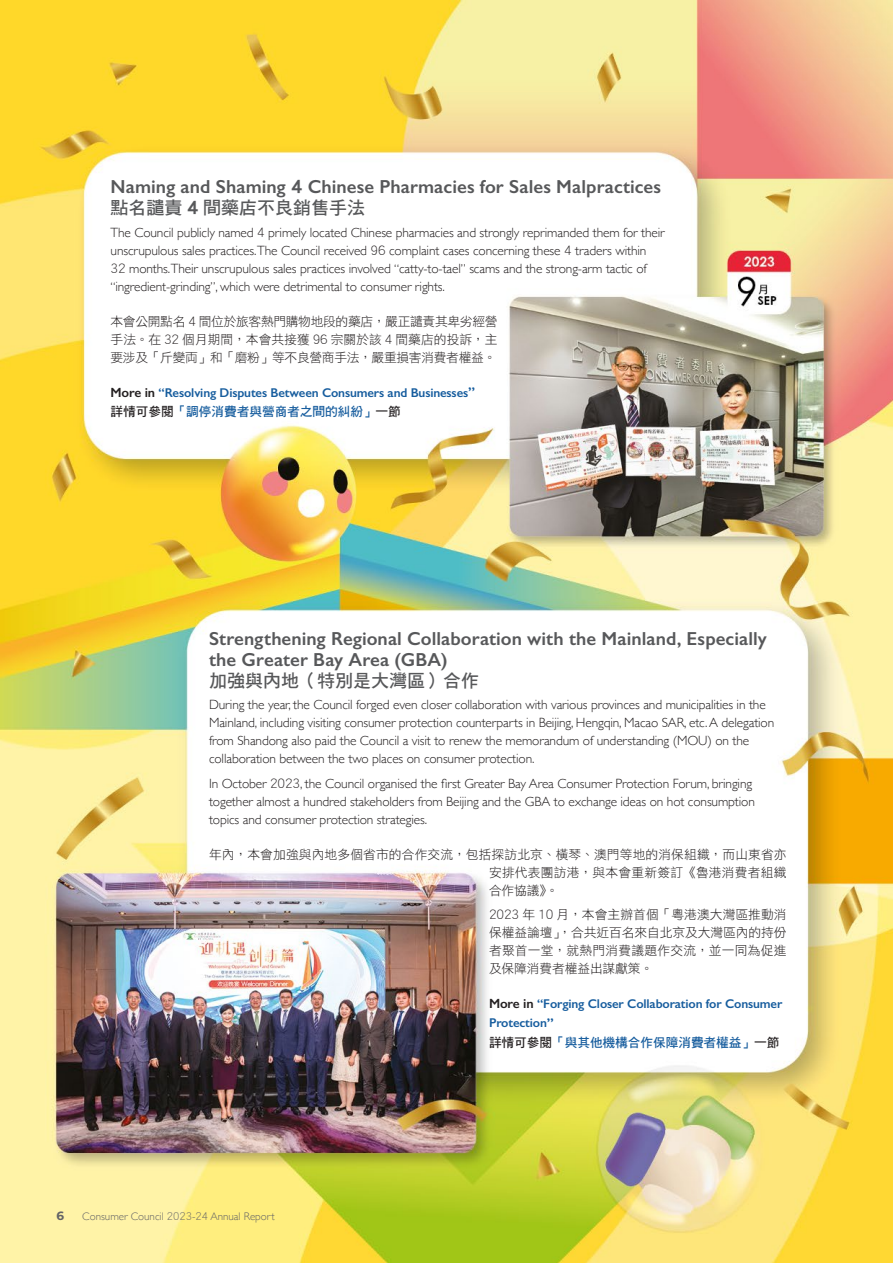
<style>
.page{position:relative;width:893px;height:1263px;background:#fff}
.page>*{position:absolute;margin:0;border:0;box-sizing:border-box;transform-origin:0 0}
.Title_Lv1{font:600 18.9px/21px "Gill Sans";letter-spacing:.005em;color:#57585a}
.Title_Lv1-2{font:18px "DF Hei HK W7";color:#57585a}
.Body_8_5pt{font:300 13.35px/18px "Gill Sans";letter-spacing:-.01em;color:#231f20}
.Body_8_5pt-2{font:12.75px/18px "DF Hei HK W3";letter-spacing:.005em;color:#231f20;text-align:justify}
.Body_8_5pt_BOLD_no_space_after{font:600 12.75px/19.5px "Gill Sans";letter-spacing:-.01em;color:#175d9e}
.Body_8_5pt_BOLD_no_space_after-2{font:12.75px "DF Hei HK W7";letter-spacing:-.01em;color:#175d9e}
.t1{font:700 12px "Montserrat";color:#636366}
.t2{font:300 10.95px "Gill Sans";color:#636366}
.s1{font-family:"DF Hei HK W9";font-weight:400;font-size:18px}
.s2{font-family:"DF Hei HK W9"}
.s3{font-family:"DF Hei HK W3";font-weight:400;font-size:12.75px}
.s4{font-size:12.75px}
.s5{font-size:13.35px;color:#231f20}
.s6{font-size:14.1px}
.s7{color:#231f20}
.s8{font-family:"DF Hei HK W3";font-weight:400;font-size:10.5px}
</style>
<div class="page">
<img style="left:0;top:0;width:893px;height:1263px">
<h1 class="Title_Lv1" style="left:111px;top:176px;width:552px">Naming and Shaming <span class="s1">4</span> Chinese Pharmacies for Sales Malpractices</h1>
<h1 class="Title_Lv1-2" style="left:111px;top:198px;width:256px">點名譴責 <span class="s2">4</span> 間藥店不良銷售手法</h1>
<p class="Body_8_5pt" style="left:111px;top:223px;width:556px">The Council publicly named <span class="s3">4</span> primely located Chinese pharmacies and strongly reprimanded them for their unscrupulous sales practices.The Council received <span class="s3">96</span> complaint cases concerning these <span class="s3">4</span> traders within <span class="s3">32</span> months.Their unscrupulous sales practices involved <span class="s4">“</span>catty-to-tael<span class="s4">”</span> scams and the strong-arm tactic of <span class="s4">“</span>ingredient-grinding<span class="s4">”</span>, which were detrimental to consumer rights.</p>
<p class="Body_8_5pt-2" style="left:111px;top:312px;width:388px">本會公開點名 4 間位於旅客熱門購物地段的藥店，嚴正譴責其卑劣經營手法。在 32 個月期間，本會共接獲 96 宗關於該 4 間藥店的投訴，主要涉及「斤變両」和「磨粉」等不良營商手法，嚴重損害消費者權益。</p>
<p class="Body_8_5pt_BOLD_no_space_after" style="left:111px;top:382px;width:366px"><span class="s5">More in</span> “Resolving Disputes Between Consumers and Businesses<span class="s6">”</span></p>
<p class="Body_8_5pt_BOLD_no_space_after-2" style="left:111px;top:405px;width:292px"><span class="s7">詳情可參閱</span>「調停消費者與營商者之間的糾紛」<span class="s7">一節</span></p>
<h1 class="Title_Lv1" style="left:209px;top:628px;width:559px">Strengthening Regional Collaboration with the Mainland, Especially the Greater Bay Area (GBA)</h1>
<h1 class="Title_Lv1-2" style="left:209px;top:671px;width:272px">加強與內地（特別是大灣區）合作</h1>
<p class="Body_8_5pt" style="left:209px;top:695px;width:567px">During the year, the Council forged even closer collaboration with various provinces and municipalities in the Mainland, including visiting consumer protection counterparts in Beijing, Hengqin, Macao SAR, etc. A delegation from Shandong also paid the Council a visit to renew the memorandum of understanding (MOU) on the collaboration between the two places on consumer protection.</p>
<p class="Body_8_5pt" style="left:209px;top:774px;width:547px">In October <span class="s3">2023</span>, the Council organised the first Greater Bay Area Consumer Protection Forum, bringing together almost a hundred stakeholders from Beijing and the GBA to exchange ideas on hot consumption topics and consumer protection strategies.</p>
<p class="Body_8_5pt-2" style="left:489px;top:845px;width:299px;text-indent:-280px">年內，本會加強與內地多個省市的合作交流，包括探訪北京、橫琴、澳門等地的消保組織，而山東省亦安排代表團訪港，與本會重新簽訂《魯港消費者組織合作協議》。</p>
<p class="Body_8_5pt-2" style="left:489px;top:905px;width:299px">2023 年 10 月，本會主辦首個「粵港澳大灣區推動消保權益論壇」，合共近百名來自北京及大灣區內的持份者聚首一堂，就熱門消費議題作交流，並一同為促進及保障消費者權益出謀獻策。</p>
<p class="Body_8_5pt_BOLD_no_space_after" style="left:489px;top:994px;width:295px"><span class="s5">More in</span> “Forging Closer Collaboration for Consumer<br>Protection<span class="s6">”</span></p>
<p class="Body_8_5pt_BOLD_no_space_after-2" style="left:489px;top:1036px;width:292px"><span class="s7">詳情可參閱</span>「與其他機構合作保障消費者權益」<span class="s7">一節</span></p>
<p class="t1" style="left:56px;top:1207px;width:9px">6</p>
<p class="t2" style="left:82px;top:1208px;width:194px">Consumer Council <span class="s8">2023</span>-<span class="s8">24</span> Annual Report</p>
</div>
